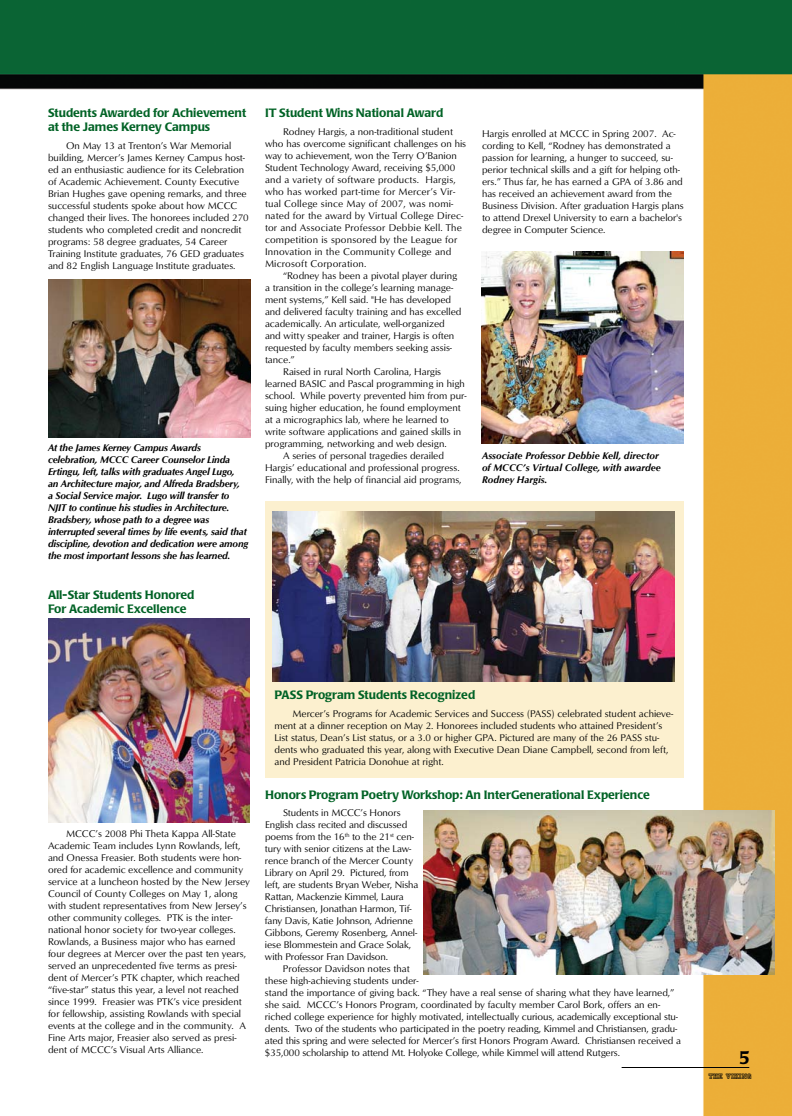
<style>
.page{position:relative;width:792px;height:1116px;background:#fff}
.page>*{position:absolute;margin:0;border:0;box-sizing:border-box;transform-origin:0 0}
.t1{font:500 18px "Poppl Laudatio";color:#000}
.t2{font:500 12px/14px "Poppl Laudatio";color:#006225}
.t3{font:10px/12px "Optimum Roman DTC";color:#000}
.t4{font:10px/12px "Optimum Roman DTC";letter-spacing:.02em;color:#000}
.t5{font:10px/12px "Optimum Bold Italic DTC";letter-spacing:-.02em;color:#000}
.t6{font:10px/12px "Optimum Bold Italic DTC";color:#000}
.t7{font:8px "Princetown LET";color:#000}
</style>
<div class="page">
<img style="left:0;top:0;width:792px;height:1116px">
<hr style="left:622px;top:1067px;width:127px;height:1px;background:#000">
<div style="left:265px;top:501px;width:419px;height:277px;background:#fcf0cf"></div>
<img style="left:48px;top:280px;width:202px;height:157px">
<img style="left:482px;top:251px;width:202px;height:192px">
<img style="left:49px;top:619px;width:201px;height:204px">
<img style="left:272px;top:512px;width:402px;height:170px">
<img style="left:423px;top:811px;width:352px;height:163px">
<p class="t2" style="left:48px;top:106px;width:200px">Students Awarded for Achievement at the James Kerney Campus</p>
<p class="t3" style="left:48px;top:139px;width:202px;text-indent:18px">On May 13 at Trenton’s War Memorial building, Mercer’s James Kerney Campus host&shy;ed an enthusiastic audience for its Celebration of Academic Achievement. County Executive Brian Hughes gave opening remarks, and three successful students spoke about how MCCC changed their lives. The honorees included 270 students who completed credit and noncredit programs: 58 degree graduates, 54 Career Training Institute graduates, 76 GED graduates and 82 English Language Institute graduates.</p>
<p class="t5" style="left:48px;top:441px;width:202px">At the James Kerney Campus Awards celebration, MCCC Career Counselor Linda Ertingu, left, talks with graduates Angel Lugo,<br>an Architecture major, and Alfreda Bradsbery,<br>a Social Service major. Lugo will transfer to NJIT to continue his studies in Architecture.<br>Bradsbery, whose path to a degree was interrupted several times by life events, said that discipline, devotion and dedication were among the most important lessons she has learned.</p>
<p class="t2" style="left:48px;top:588px;width:148px">All-Star Students Honored<br>For Academic Excellence</p>
<p class="t2" style="left:265px;top:106px;width:180px">IT Student Wins National Award</p>
<p class="t4" style="left:265px;top:125px;width:203px;text-indent:18px">Rodney Hargis, a non-traditional student who has overcome significant challenges on his way to achievement, won the Terry O’Banion Student Technology Award, receiving $5,000 and a variety of software products. Hargis, who has worked part-time for Mercer’s Vir&shy;tual College since May of 2007, was nomi&shy;nated for the award by Virtual College Direc&shy;tor and Associate Professor Debbie Kell. The competition is sponsored by the League for Innovation in the Community College and Microsoft Corporation.</p>
<p class="t3" style="left:283px;top:269px;width:176px">“Rodney has been a pivotal player during</p>
<p class="t3" style="left:265px;top:281px;width:190px">a transition in the college’s learning manage-</p>
<p class="t3" style="left:265px;top:293px;width:188px">ment systems,” Kell said. "He has developed</p>
<p class="t3" style="left:265px;top:305px;width:198px">and delivered faculty training and has excelled</p>
<p class="t3" style="left:265px;top:317px;width:181px">academically. An articulate, well-organized</p>
<p class="t3" style="left:265px;top:329px;width:191px">and witty speaker and trainer, Hargis is often</p>
<p class="t3" style="left:265px;top:341px;width:189px">requested by faculty members seeking assis-</p>
<p class="t3" style="left:265px;top:353px;width:31px">tance.”</p>
<p class="t3" style="left:283px;top:365px;width:160px">Raised in rural North Carolina, Hargis</p>
<p class="t3" style="left:265px;top:377px;width:201px">learned BASIC and Pascal programming in high</p>
<p class="t3" style="left:265px;top:389px;width:203px">school. While poverty prevented him from pur-</p>
<p class="t3" style="left:265px;top:401px;width:197px">suing higher education, he found employment</p>
<p class="t3" style="left:265px;top:413px;width:185px">at a micrographics lab, where he learned to</p>
<p class="t3" style="left:265px;top:425px;width:198px">write software applications and gained skills in</p>
<p class="t3" style="left:265px;top:437px;width:183px">programming, networking and web design.</p>
<p class="t3" style="left:283px;top:449px;width:163px">A series of personal tragedies derailed</p>
<p class="t3" style="left:265px;top:461px;width:196px">Hargis’ educational and professional progress.</p>
<p class="t3" style="left:265px;top:473px;width:198px">Finally, with the help of financial aid programs,</p>
<p class="t3" style="left:482px;top:128px;width:203px">Hargis enrolled at MCCC in Spring 2007. Ac&shy;cording to Kell, “Rodney has demonstrated a passion for learning, a hunger to succeed, su&shy;perior technical skills and a gift for helping oth&shy;ers.” Thus far, he has earned a GPA of 3.86 and has received an achievement award from the Business Division. After graduation Hargis plans to attend Drexel University to earn a bachelor's degree in Computer Science.</p>
<p class="t6" style="left:482px;top:449px;width:180px">Associate Professor Debbie Kell, director of MCCC’s Virtual College, with awardee<br>Rodney Hargis.</p>
<p class="t3" style="left:48px;top:827px;width:203px;text-indent:18px">MCCC’s 2008 Phi Theta Kappa All-State Academic Team includes Lynn Rowlands, left, and Onessa Freasier. Both students were hon&shy;ored for academic excellence and community service at a luncheon hosted by the New Jersey Council of County Colleges on May 1, along with student representatives from New Jersey’s other community colleges. PTK is the inter&shy;national honor society for two-year colleges.<br>Rowlands, a Business major who has earned four degrees at Mercer over the past ten years, served an unprecedented five terms as presi&shy;dent of Mercer’s PTK chapter, which reached “five-star” status this year, a level not reached since 1999. Freasier was PTK’s vice president for fellowship, assisting Rowlands with special events at the college and in the community. A Fine Arts major, Freasier also served as presi&shy;dent of MCCC’s Visual Arts Alliance.</p>
<p class="t2" style="left:275px;top:688px;width:202px">PASS Program Students Recognized</p>
<p class="t3" style="left:274px;top:707px;width:400px;text-indent:18px">Mercer’s Programs for Academic Services and Success (PASS) celebrated student achieve&shy;ment at a dinner reception on May 2. Honorees included students who attained President’s List status, Dean’s List status, or a 3.0 or higher GPA. Pictured are many of the 26 PASS stu&shy;dents who graduated this year, along with Executive Dean Diane Campbell, second from left, and President Patricia Donohue at right.</p>
<p class="t2" style="left:265px;top:788px;width:386px">Honors Program Poetry Workshop: An InterGenerational Experience</p>
<p class="t3" style="left:265px;top:806px;width:155px;text-indent:18px">Students in MCCC’s Honors English class recited and discussed poems from the 16<sup>th</sup> to the 21<sup>st</sup> cen&shy;tury with senior citizens at the Law&shy;rence branch of the Mercer County Library on April 29. Pictured, from left, are students Bryan Weber, Nisha Rattan, Mackenzie Kimmel, Laura Christiansen, Jonathan Harmon, Tif&shy;fany Davis, Katie Johnson, Adrienne Gibbons, Geremy Rosenberg, Annel&shy;iese Blommestein and Grace Solak, with Professor Fran Davidson.</p>
<p class="t3" style="left:265px;top:962px;width:417px;text-indent:18px">Professor Davidson notes that<br>these high-achieving students under-<br>stand the importance of giving back. “They have a real sense of sharing what they have learned,” she said. MCCC’s Honors Program, coordinated by faculty member Carol Bork, offers an en&shy;riched college experience for highly motivated, intellectually curious, academically exceptional stu&shy;dents. Two of the students who participated in the poetry reading, Kimmel and Christiansen, gradu&shy;ated this spring and were selected for Mercer’s first Honors Program Award. Christiansen received a $35,000 scholarship to attend Mt. Holyoke College, while Kimmel will attend Rutgers.</p>
<h1 class="t1" style="left:739px;top:1047px;width:12px">5</h1>
<p class="t7" style="left:708px;top:1071px;width:45px">The Viking</p>
</div>
